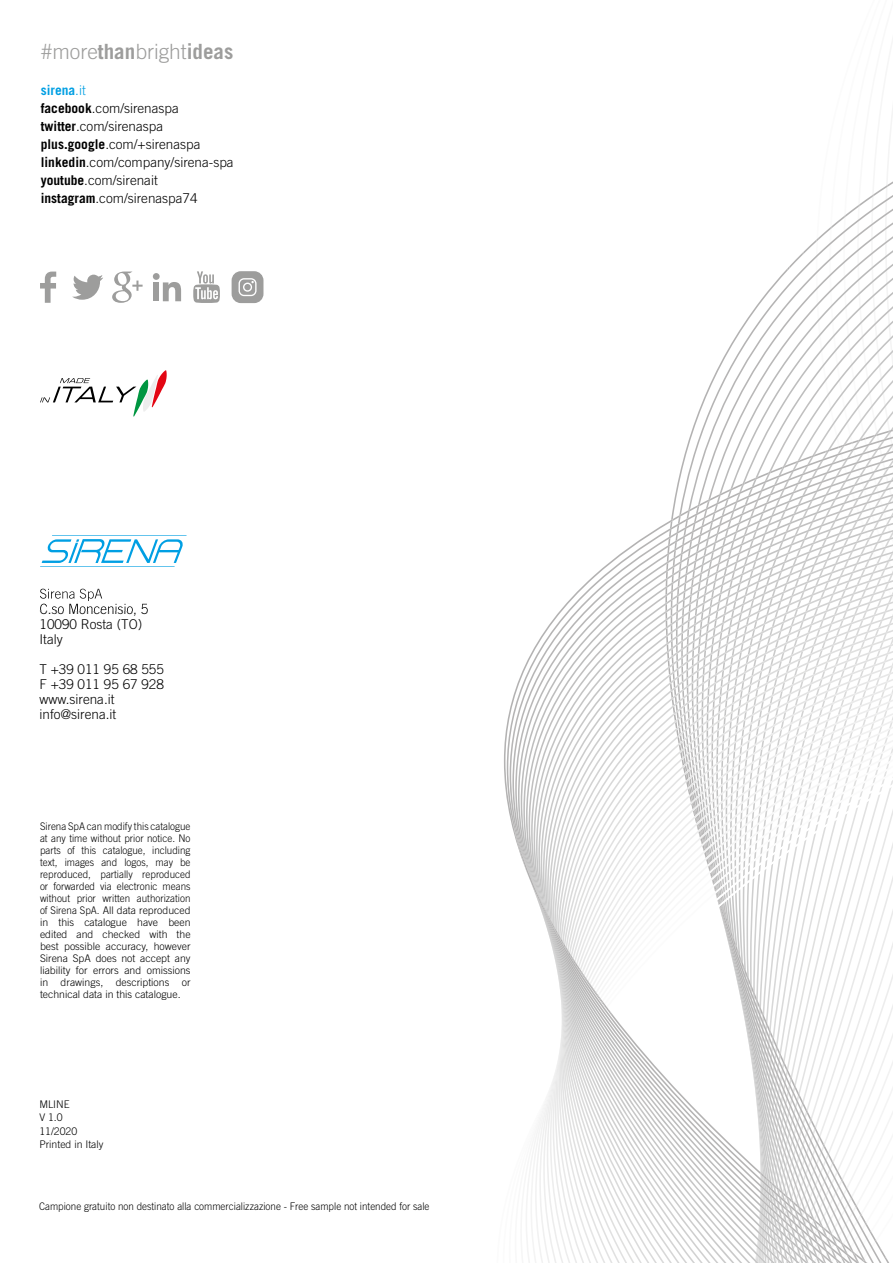
<style>
.page{position:relative;width:893px;height:1263px;background:#fff}
.page>*{position:absolute;margin:0;border:0;box-sizing:border-box;transform-origin:0 0}
.t1{font:300 21px "Trade Gothic";color:#9d9d9c}
.t2{font:300 13.5px/18px "Trade Gothic";color:#000}
.t3{font:300 10.5px/12px "Trade Gothic";color:#000;text-align:justify;scale:.94 1}
.t4{font:300 10.5px/13.5px "Trade Gothic";color:#000}
.s1{font-weight:700}
.s2{font-weight:700;color:#009fe3}
.s3{color:#009fe3}
</style>
<div class="page">
<svg style="left:40px;top:272px;width:16px;height:31px"></svg>
<svg style="left:72px;top:275px;width:31px;height:25px"></svg>
<svg style="left:112px;top:271px;width:31px;height:32px"></svg>
<div style="left:153px;top:273px;width:7px;height:7px;background:#9d9d9c;border-radius:50%"></div>
<div style="left:153px;top:282px;width:6px;height:19px;background:#9d9d9c"></div>
<svg style="left:163px;top:282px;width:18px;height:19px"></svg>
<svg style="left:193px;top:271px;width:27px;height:32px"></svg>
<svg style="left:40px;top:370px;width:127px;height:47px"></svg>
<div style="left:232px;top:271px;width:31px;height:32px;background:#9d9d9c;border-radius:9px"></div>
<svg style="left:239px;top:278px;width:18px;height:18px"></svg>
<img style="left:40px;top:589px;width:62px;height:12px">
<img style="left:40px;top:604px;width:108px;height:7px">
<hr style="left:52px;top:535px;width:135px;height:1px;background:#009fe3">
<svg style="left:42px;top:539px;width:141px;height:24px"></svg>
<hr style="left:40px;top:566px;width:135px;height:1px;background:#009fe3">
<svg style="left:692px;top:179px;width:201px;height:250px"></svg>
<svg style="left:526px;top:878px;width:139px;height:385px"></svg>
<svg style="left:504px;top:429px;width:389px;height:449px"></svg>
<svg style="left:889px;top:429px;width:4px;height:3px"></svg>
<svg style="left:873px;top:434px;width:5px;height:3px"></svg>
<svg style="left:838px;top:438px;width:28px;height:10px"></svg>
<svg style="left:825px;top:449px;width:5px;height:3px"></svg>
<svg style="left:811px;top:455px;width:4px;height:3px"></svg>
<svg style="left:796px;top:460px;width:4px;height:3px"></svg>
<svg style="left:742px;top:482px;width:3px;height:4px"></svg>
<svg style="left:557px;top:932px;width:108px;height:331px"></svg>
<svg style="left:665px;top:546px;width:228px;height:717px"></svg>
<svg style="left:511px;top:813px;width:101px;height:202px"></svg>
<h1 class="t1" style="left:41px;top:39px;width:194px">#more<span class="s1">than</span>bright<span class="s1">ideas</span></h1>
<p class="t2" style="left:41px;top:81px;width:194px"><span class="s2">sirena</span><span class="s3">.it<br></span><span class="s1">facebook</span>.com/sirenaspa <span class="s1">twitter</span>.com/sirenaspa <span class="s1">plus.google</span>.com/+sirenaspa <span class="s1">linkedin</span>.com/company/sirena-spa <span class="s1">youtube</span>.com/sirenait <span class="s1">instagram</span>.com/sirenaspa74</p>
<p class="t2" style="left:40px;top:601px;width:110px;line-height:15px">C.so Moncenisio, 5<br>10090 Rosta (TO)<br>Italy</p>
<p class="t2" style="left:40px;top:661px;width:126px;line-height:15px">T +39 011 95 68 555<br>F +39 011 95 67 928 www.sirena.it info@sirena.it</p>
<p class="t3" style="left:40px;top:820px;width:162px">Sirena SpA can modify this catalogue at any time without prior notice. No parts of this catalogue, including text, images and logos, may be reproduced, partially reproduced or forwarded via electronic means without prior written authorization of Sirena SpA. All data reproduced in this catalogue have been edited and checked with the best possible accuracy, however Sirena SpA does not accept any liability for errors and omissions in drawings, descriptions or technical data in this catalogue.</p>
<p class="t4" style="left:39px;top:1097px;width:66px">MLINE<br>V 1.0<br>11/2020<br>Printed in Italy</p>
<p class="t3" style="left:39px;top:1200px;width:417px">Campione gratuito non destinato alla commercializzazione - Free sample not intended for sale</p>
</div>
